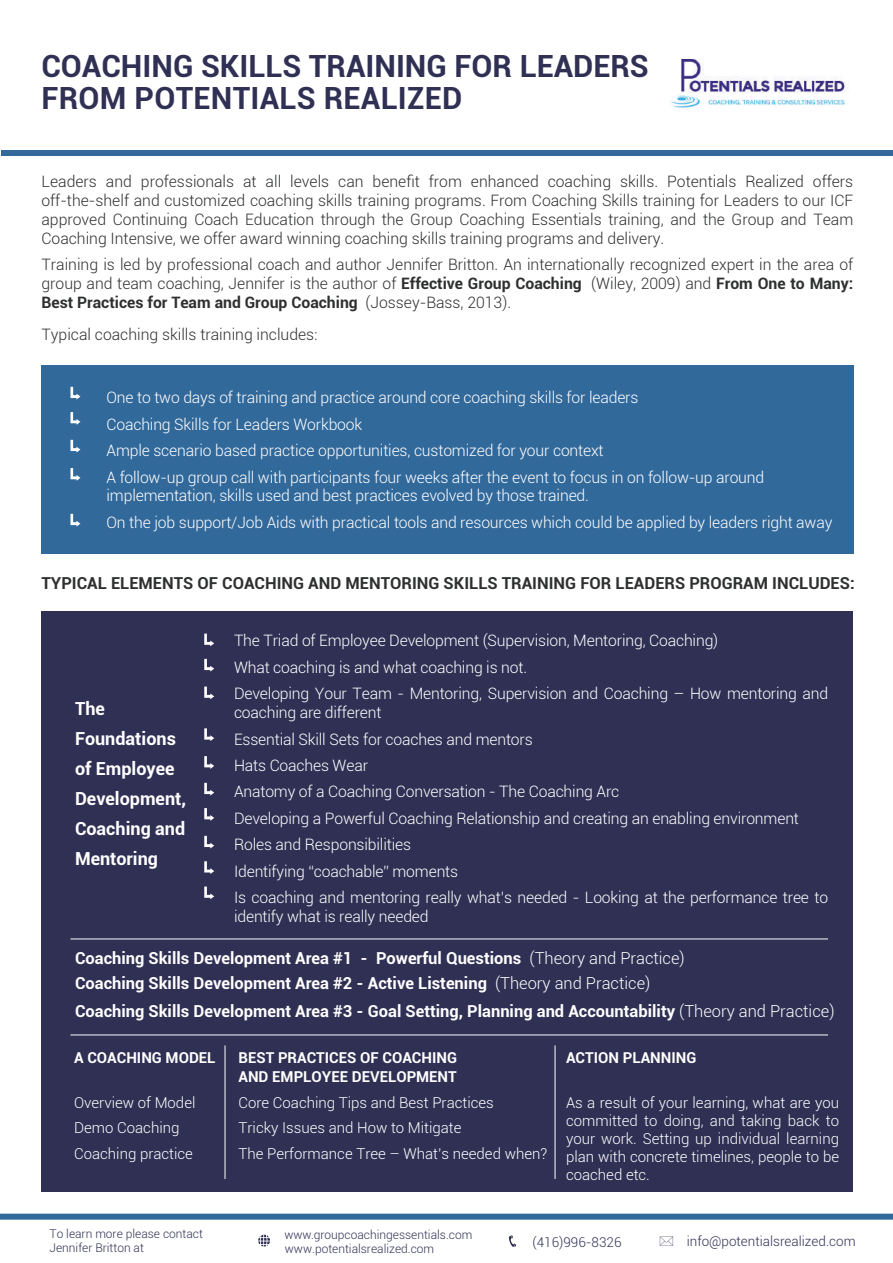
<style>
.page{position:relative;width:893px;height:1263px;background:#fff}
.page>*{position:absolute;margin:0;border:0;box-sizing:border-box;transform-origin:0 0}
.t1{font:700 30.6px/32.1px "Roboto";color:#303055}
.t2{font:700 18px/30px "Roboto";color:#fff}
.t3{font:700 16.5px/25.5px "Roboto";color:#fff}
.t4{font:700 16.5px "Roboto";color:#2e2f2f}
.t5{font:300 15.75px/26.4px "Roboto";letter-spacing:-.01em;color:#fff}
.t6{font:300 15.75px/18.9px "Roboto";color:#2e2f2f;text-align:justify}
.t7{font:300 15px/25.5px "Roboto";color:#fff}
.t8{font:700 15px/19.5px "Roboto";color:#fff}
.t9{font:300 13.5px "Roboto";color:#303055}
.t10{font:300 12px/13.5px "Roboto";color:#303055}
.s1{font-weight:700}
.s2{font-weight:300}
</style>
<div class="page">
<div style="left:1px;top:150px;width:892px;height:6px;background:#32699b"></div>
<div style="left:41px;top:365px;width:813px;height:188px;background:#32699b"></div>
<div style="left:41px;top:611px;width:812px;height:581px;background:#303055"></div>
<div style="left:0;top:1214px;width:893px;height:6px;background:#32699b"></div>
<svg style="left:660px;top:1236px;width:13px;height:9px"></svg>
<svg style="left:509px;top:1235px;width:7px;height:12px"></svg>
<svg style="left:258px;top:1235px;width:12px;height:11px"></svg>
<svg style="left:70px;top:387px;width:10px;height:12px"></svg>
<svg style="left:70px;top:412px;width:10px;height:13px"></svg>
<svg style="left:70px;top:440px;width:10px;height:12px"></svg>
<svg style="left:70px;top:468px;width:10px;height:13px"></svg>
<svg style="left:70px;top:514px;width:10px;height:13px"></svg>
<img style="left:670px;top:58px;width:176px;height:51px">
<svg style="left:204px;top:634px;width:10px;height:12px"></svg>
<svg style="left:204px;top:659px;width:10px;height:13px"></svg>
<svg style="left:204px;top:686px;width:10px;height:13px"></svg>
<svg style="left:204px;top:728px;width:10px;height:13px"></svg>
<svg style="left:204px;top:756px;width:10px;height:13px"></svg>
<svg style="left:204px;top:783px;width:10px;height:12px"></svg>
<svg style="left:204px;top:808px;width:10px;height:13px"></svg>
<svg style="left:204px;top:836px;width:10px;height:12px"></svg>
<svg style="left:204px;top:861px;width:10px;height:13px"></svg>
<svg style="left:204px;top:886px;width:10px;height:13px"></svg>
<hr style="left:70px;top:1035px;width:758px;height:1px;background:#fff">
<hr style="left:70px;top:939px;width:758px;height:1px;background:#fff">
<hr style="left:225px;top:1045px;width:1px;height:134px;background:#fff">
<hr style="left:555px;top:1045px;width:1px;height:134px;background:#fff">
<h1 class="t1" style="left:41px;top:49px;width:609px">COACHING SKILLS TRAINING FOR LEADERS<br>FROM POTENTIALS REALIZED</h1>
<p class="t6" style="left:41px;top:172px;width:813px">Leaders and professionals at all levels can benefit from enhanced coaching skills. Potentials Realized offers off-the-shelf and customized coaching skills training programs. From Coaching Skills training for Leaders to our ICF approved Continuing Coach Education through the Group Coaching Essentials training, and the Group and Team Coaching Intensive, we offer award winning coaching skills training programs and delivery.</p>
<p class="t6" style="left:41px;top:255px;width:813px">Training is led by professional coach and author Jennifer Britton. An internationally recognized expert in the area of group and team coaching, Jennifer is the author of <span class="s1">Effective Group Coaching</span> (Wiley, 2009) and <span class="s1">From One to Many:<br>Best Practices for Team and Group Coaching</span> (Jossey-Bass, 2013).</p>
<p class="t6" style="left:41px;top:325px;width:278px">Typical coaching skills training includes:</p>
<p class="t5" style="left:107px;top:384px;width:659px">One to two days of training and practice around core coaching skills for leaders<br>Coaching Skills for Leaders Workbook<br>Ample scenario based practice opportunities, customized for your context<br>A follow-up group call with participants four weeks after the event to focus in on follow-up around</p>
<p class="t5" style="left:107px;top:482px;width:727px">implementation, skills used and best practices evolved by those trained.<br>On the job support/Job Aids with practical tools and resources which could be applied by leaders right away</p>
<p class="t4" style="left:41px;top:571px;width:815px">TYPICAL ELEMENTS OF COACHING AND MENTORING SKILLS TRAINING FOR LEADERS PROGRAM INCLUDES:</p>
<p class="t5" style="left:234px;top:627px;width:596px">The Triad of Employee Development (Supervision, Mentoring, Coaching)<br>What coaching is and what coaching is not.<br>Developing Your Team - Mentoring, Supervision and Coaching – How mentoring and</p>
<p class="t5" style="left:234px;top:699px;width:596px">coaching are different<br>Essential Skill Sets for coaches and mentors<br>Hats Coaches Wear<br>Anatomy of a Coaching Conversation - The Coaching Arc<br>Developing a Powerful Coaching Relationship and creating an enabling environment Roles and Responsibilities<br>Identifying “coachable” moments<br>Is coaching and mentoring really what’s needed - Looking at the performance tree to</p>
<p class="t5" style="left:234px;top:902px;width:196px">identify what is really needed</p>
<p class="t3" style="left:75px;top:944px;width:611px">Coaching Skills Development Area #1 - Powerful Questions <span class="s2">(Theory and Practice)<br></span>Coaching Skills Development Area #2 - Active Listening <span class="s2">(Theory and Practice)</span></p>
<p class="t3" style="left:75px;top:997px;width:761px">Coaching Skills Development Area #3 - Goal Setting, Planning and Accountability <span class="s2">(Theory and Practice)</span></p>
<p class="t2" style="left:75px;top:693px;width:113px">The<br>Foundations of Employee<br>Development,<br>Coaching and<br>Mentoring</p>
<p class="t8" style="left:74px;top:1047px;width:143px">A COACHING MODEL</p>
<p class="t8" style="left:566px;top:1047px;width:132px">ACTION PLANNING</p>
<p class="t8" style="left:239px;top:1047px;width:220px">BEST PRACTICES OF COACHING<br>AND EMPLOYEE DEVELOPMENT</p>
<p class="t7" style="left:239px;top:1089px;width:310px">Core Coaching Tips and Best Practices<br>Tricky Issues and How to Mitigate<br>The Performance Tree – What’s needed when?</p>
<p class="t7" style="left:566px;top:1093px;width:275px;line-height:18px;text-align:justify">As a result of your learning, what are you committed to doing, and taking back to your work. Setting up individual learning plan with concrete timelines, people to be coached etc.</p>
<p class="t7" style="left:74px;top:1089px;width:123px">Overview of Model<br>Demo Coaching<br>Coaching practice</p>
<p class="t10" style="left:50px;top:1226px;width:155px;line-height:14.4px">To learn more please contact<br>Jennifer Britton at</p>
<p class="t10" style="left:284px;top:1228px;width:189px">www.groupcoachingessentials.com www.potentialsrealized.com</p>
<p class="t9" style="left:532px;top:1232px;width:90px">(416)996-8326</p>
<p class="t9" style="left:687px;top:1231px;width:170px">info@potentialsrealized.com</p>
</div>
